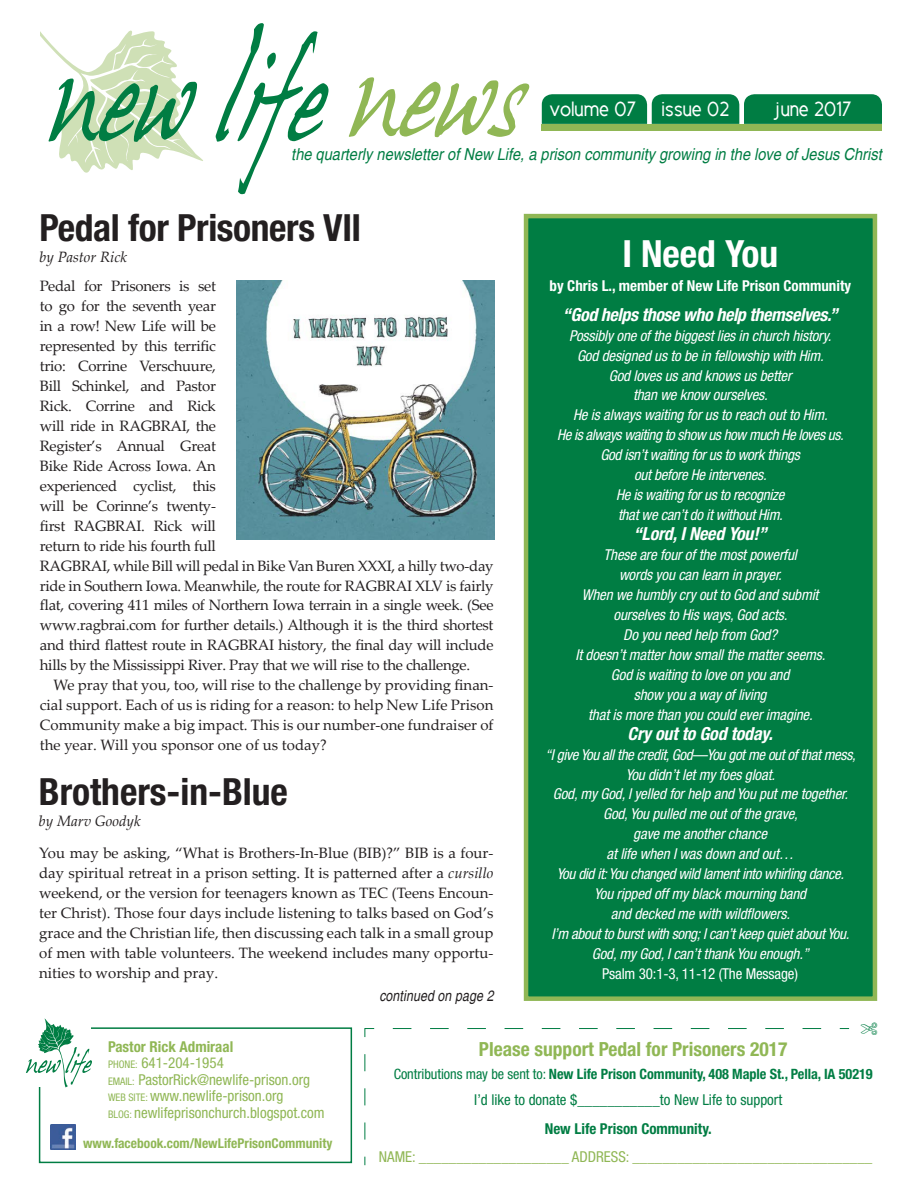
<style>
.page{position:relative;width:918px;height:1188px;background:#fff}
.page>*{position:absolute;margin:0;border:0;box-sizing:border-box;transform-origin:0 0}
.large_headline{font:700 condensed 37.5px "Helvetica Neue LT Std";letter-spacing:-.01em;color:#231f20}
.large_headline-2{font:700 condensed 37.5px "Helvetica Neue LT Std";color:#fff}
.t1{font:21px "Cicle Gordita";color:#fff}
.pull_quote{font:700 condensed 19.5px "Helvetica Neue LT Std";color:#90b755}
.main_body{font:italic 700 condensed 18px "Helvetica Neue LT Std";letter-spacing:-.02em;color:#fff}
.t2{font:italic condensed 16.5px "Helvetica";color:#007d43;scale:1.08 1}
.main_body-2{font:15px/20px "Palatino Linotype";letter-spacing:-.02em;color:#231f20;text-align:justify}
.main_body-3{font:italic condensed 15px/20px "Helvetica Neue LT Std";letter-spacing:-.01em;color:#fff;text-align:center}
.t3{font:condensed 15px "Helvetica Neue LT Std";color:#90b755}
.t4{font:condensed 15px "Helvetica Neue LT Std";color:#007d43}
.main_body-4{font:italic condensed 15px "Helvetica Neue LT Std";letter-spacing:-.03em;color:#fff}
.main_body-5{font:700 condensed 15px "Helvetica Neue LT Std";color:#fff}
.main_body-6{font:condensed 15px "Helvetica Neue LT Std";letter-spacing:-.01em;color:#fff}
.main_body-7{font:italic 15px "Palatino Linotype";color:#231f20}
.t5{font:700 condensed 15px "Helvetica Neue LT Std";color:#007d43}
.t6{font:700 condensed 15px "Helvetica Neue LT Std";color:#90b755}
.t7{font:italic condensed 15px "Helvetica";letter-spacing:.01em;color:#231f20}
.t8{font:700 condensed 14.25px "Helvetica Neue LT Std";letter-spacing:-.005em;color:#007d43}
.t9{font:700 condensed 13.5px "Helvetica Neue LT Std";color:#90b755}
.s1{font-style:italic}
.s2{font-size:10.5px}
.s3{font-weight:400}
</style>
<div class="page">
<div style="left:524px;top:214px;width:353px;height:787px;background:#007d43;border:4px solid #90b755"></div>
<div style="left:39px;top:1027px;width:313px;height:136px;border:2px solid #007d43"></div>
<svg style="left:542px;top:94px;width:340px;height:30px;background:#0c834c"></svg>
<svg style="left:40px;top:23px;width:289px;height:171px"></svg>
<div style="left:542px;top:124px;width:340px;height:6px;background:#90b755"></div>
<svg style="left:349px;top:77px;width:180px;height:60px"></svg>
<svg style="left:364px;top:1028px;width:486px;height:138px"></svg>
<svg style="left:26px;top:1018px;width:66px;height:69px"></svg>
<img style="left:51px;top:1124px;width:25px;height:25px">
<img style="left:236px;top:280px;width:258px;height:260px">
<p class="t1" style="left:550px;top:98px;width:88px">volume 07</p>
<p class="t1" style="left:662px;top:98px;width:69px">issue 02</p>
<p class="t1" style="left:773px;top:98px;width:80px">june 2017</p>
<p class="t2" style="left:291px;top:144px;width:548px">the quarterly newsletter of New Life, a prison community growing in the love of Jesus Christ</p>
<p class="large_headline" style="left:40px;top:205px;width:323px">Pedal for Prisoners VII</p>
<p class="main_body-7" style="left:40px;top:246px;width:89px">by Pastor Rick</p>
<p class="large_headline-2" style="left:622px;top:231px;width:157px">I Need You</p>
<p class="main_body-2" style="left:40px;top:276px;width:178px">Pedal for Prisoners is set</p>
<p class="main_body-5" style="left:550px;top:277px;width:303px">by Chris L., member of New Life Prison Community</p>
<p class="main_body-2" style="left:40px;top:296px;width:455px;text-align:left">to go for the seventh year<br>in a row! New Life will be<br>represented by this terrific<br>trio: Corrine Verschuure,<br>Bill Schinkel, and Pastor<br>Rick. Corrine and Rick<br>will ride in RAGBRAI, the<br>Register’s Annual Great<br>Bike Ride Across Iowa. An<br>experienced cyclist, this<br>will be Corinne’s twenty-<br>first RAGBRAI. Rick will<br>return to ride his fourth full<br>RAGBRAI, while Bill will pedal in Bike Van Buren XXXI, a hilly two-day ride in Southern Iowa. Meanwhile, the route for RAGBRAI XLV is fairly flat, covering 411 miles of Northern Iowa terrain in a single week. (See www.ragbrai.com for further details.) Although it is the third shortest and third flattest route in RAGBRAI history, the final day will include hills by the Mississippi River. Pray that we will rise to the challenge.</p>
<p class="main_body-2" style="left:40px;top:675px;width:455px;text-indent:14px">We pray that you, too, will rise to the challenge by providing finan&shy;cial support. Each of us is riding for a reason: to help New Life Prison Community make a big impact. This is our number-one fundraiser of the year. Will you sponsor one of us today?</p>
<p class="main_body" style="left:562px;top:303px;width:277px">“God helps those who help themselves.”</p>
<p class="main_body-3" style="left:569px;top:326px;width:264px">Possibly one of the biggest lies in church history.</p>
<p class="main_body-3" style="left:577px;top:346px;width:248px">God designed us to be in fellowship with Him.</p>
<p class="main_body-3" style="left:609px;top:366px;width:184px">God loves us and knows us better than we know ourselves.</p>
<p class="main_body-3" style="left:573px;top:405px;width:256px">He is always waiting for us to reach out to Him.</p>
<p class="main_body-4" style="left:557px;top:426px;width:288px">He is always waiting to show us how much He loves us.</p>
<p class="main_body-3" style="left:601px;top:445px;width:201px">God isn’t waiting for us to work things</p>
<p class="main_body-3" style="left:634px;top:465px;width:134px">out before He intervenes.</p>
<p class="main_body-3" style="left:616px;top:485px;width:170px">He is waiting for us to recognize</p>
<p class="main_body-3" style="left:618px;top:505px;width:166px">that we can’t do it without Him.</p>
<p class="main_body" style="left:633px;top:523px;width:135px">“Lord, I Need You!”</p>
<p class="main_body-3" style="left:603px;top:545px;width:195px">These are four of the most powerful words you can learn in prayer.</p>
<p class="main_body-3" style="left:582px;top:585px;width:238px">When we humbly cry out to God and submit ourselves to His ways, God acts.</p>
<p class="main_body-3" style="left:623px;top:625px;width:155px">Do you need help from God?</p>
<p class="main_body-3" style="left:575px;top:645px;width:252px">It doesn’t matter how small the matter seems.</p>
<p class="main_body-3" style="left:611px;top:665px;width:180px">God is waiting to love on you and show you a way of living</p>
<p class="main_body-3" style="left:588px;top:705px;width:226px">that is more than you could ever imagine.</p>
<p class="main_body" style="left:628px;top:722px;width:147px">Cry out to God today.</p>
<p class="main_body-3" style="left:545px;top:745px;width:312px">“I give You all the credit, God—You got me out of that mess,</p>
<p class="main_body-3" style="left:626px;top:765px;width:151px">You didn’t let my foes gloat.</p>
<p class="main_body-3" style="left:553px;top:785px;width:297px">God, my God, I yelled for help and You put me together.</p>
<p class="main_body-3" style="left:603px;top:804px;width:196px">God, You pulled me out of the grave, gave me another chance</p>
<p class="main_body-3" style="left:607px;top:844px;width:189px">at life when I was down and out…</p>
<p class="main_body-3" style="left:557px;top:864px;width:289px">You did it: You changed wild lament into whirling dance.</p>
<p class="main_body-3" style="left:594px;top:884px;width:213px">You ripped off my black mourning band and decked me with wildflowers.</p>
<p class="main_body-3" style="left:552px;top:924px;width:299px">I’m about to burst with song; I can’t keep quiet about You.</p>
<p class="main_body-3" style="left:592px;top:944px;width:219px">God, my God, I can’t thank You enough.”</p>
<p class="main_body-6" style="left:602px;top:965px;width:197px">Psalm 30:1-3, 11-12 (The Message)</p>
<p class="large_headline" style="left:39px;top:769px;width:251px">Brothers-in-Blue</p>
<p class="main_body-7" style="left:39px;top:811px;width:103px">by Marv Goodyk</p>
<p class="main_body-2" style="left:39px;top:843px;width:456px">You may be asking, “What is Brothers-In-Blue (BIB)?” BIB is a four&shy;day spiritual retreat in a prison setting. It is patterned after a <span class="s1">cursillo </span>weekend, or the version for teenagers known as TEC (Teens Encoun&shy;ter Christ). Those four days include listening to talks based on God’s grace and the Christian life, then discussing each talk in a small group of men with table volunteers. The weekend includes many opportu&shy;nities to worship and pray.</p>
<p class="t6" style="left:108px;top:1037px;width:127px">Pastor Rick Admiraal</p>
<p class="t3" style="left:108px;top:1054px;width:117px"><span class="s2">PHONE:</span> 641-204-1954</p>
<p class="t3" style="left:108px;top:1071px;width:204px"><span class="s2">EMAIL:</span> PastorRick@newlife-prison.org</p>
<p class="t3" style="left:108px;top:1087px;width:177px"><span class="s2">WEB SITE:</span> www.newlife-prison.org</p>
<p class="t3" style="left:108px;top:1104px;width:218px"><span class="s2">BLOG:</span> newlifeprisonchurch.blogspot.com</p>
<p class="t9" style="left:83px;top:1135px;width:251px">www.facebook.com/NewLifePrisonCommunity</p>
<p class="t7" style="left:379px;top:987px;width:116px">continued on page 2</p>
<p class="pull_quote" style="left:479px;top:1038px;width:310px">Please support Pedal for Prisoners 2017</p>
<p class="t8" style="left:394px;top:1065px;width:480px"><span class="s3">Contributions may be sent to:</span> New Life Prison Community, 408 Maple St., Pella, IA 50219</p>
<p class="t4" style="left:474px;top:1091px;width:309px">I’d like to donate $___________to New Life to support</p>
<p class="t5" style="left:545px;top:1119px;width:169px">New Life Prison Community.</p>
<p class="t3" style="left:379px;top:1148px;width:495px">NAME: ____________________ ADDRESS: ________________________________</p>
</div>
